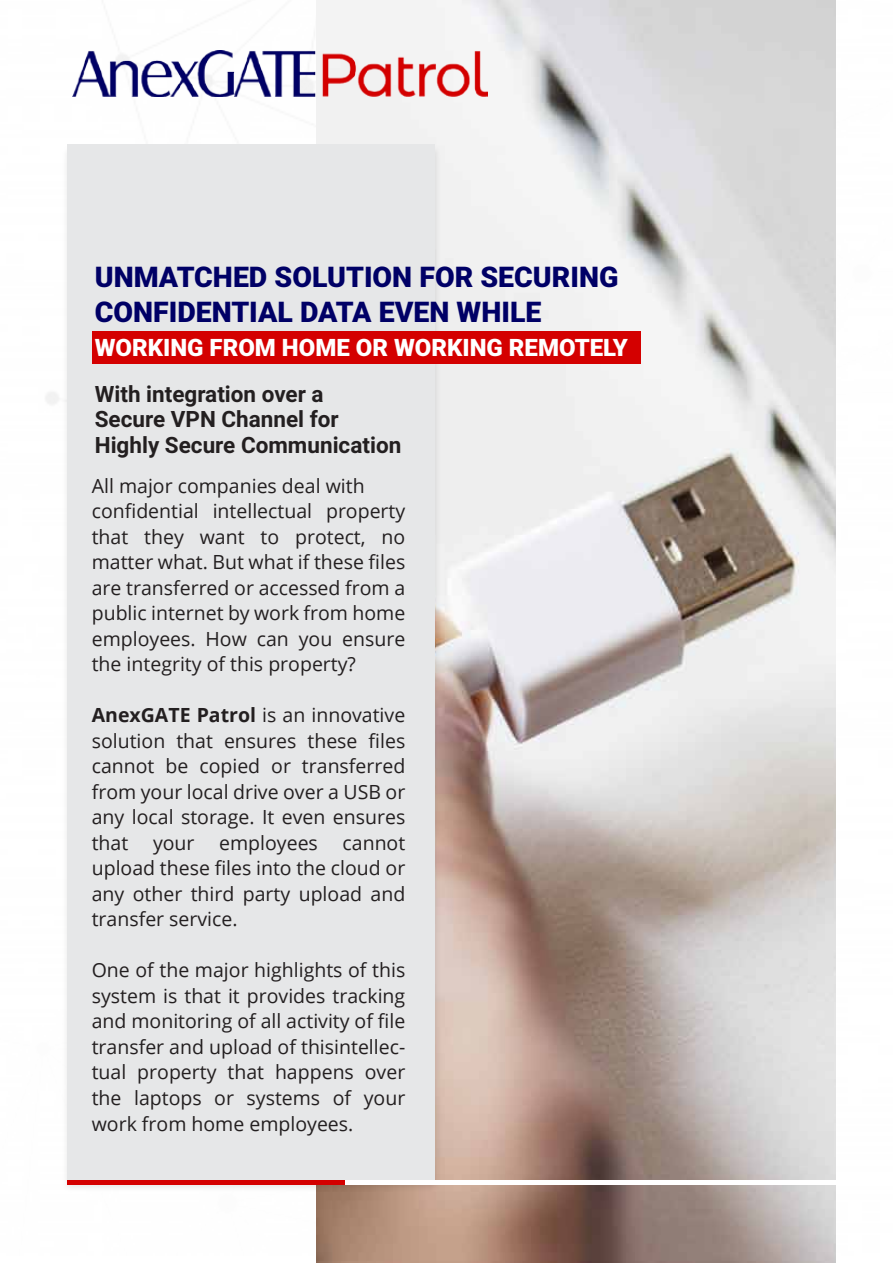
<style>
.page{position:relative;width:893px;height:1263px;background:#fff}
.page>*{position:absolute;margin:0;border:0;box-sizing:border-box;transform-origin:0 0}
.t1{font:900 28.5px/34.5px "Roboto";color:#006}
.t2{font:900 24px "Roboto";color:#fff}
.t3{font:700 22.5px/25.5px "Roboto";color:#231f20}
.t4{font:19.5px/25.5px "Open Sans";color:#231f20;text-align:justify}
.s1{font-weight:700}
</style>
<div class="page">
<img style="left:317px;top:0;width:518px;height:1262px">
<img style="left:64px;top:141px;width:380px;height:1054px">
<div style="left:68px;top:144px;width:367px;height:1036px;background:#e6e7e8"></div>
<div style="left:345px;top:1180px;width:548px;height:5px;background:#fff"></div>
<div style="left:68px;top:1180px;width:277px;height:5px;background:#d40000"></div>
<img style="left:72px;top:51px;width:415px;height:46px">
<div style="left:92px;top:331px;width:548px;height:33px;background:#d40000"></div>
<h1 class="t1" style="left:95px;top:259px;width:525px">UNMATCHED SOLUTION FOR SECURING<br>CONFIDENTIAL DATA EVEN WHILE</h1>
<p class="t2" style="left:95px;top:331px;width:535px">WORKING FROM HOME OR WORKING REMOTELY</p>
<p class="t3" style="left:95px;top:380px;width:308px">With integration over a<br>Secure VPN Channel for<br>Highly Secure Communication</p>
<p class="t4" style="left:92px;top:472px;width:315px;text-align:left">All major companies deal with confidential intellectual property that they want to protect, no matter what. But what if these files are transferred or accessed from a public internet by work from home employees. How can you ensure the integrity of this property?</p>
<p class="t4" style="left:92px;top:702px;width:315px"><span class="s1">AnexGATE Patrol</span> is an innovative solution that ensures these files cannot be copied or transferred from your local drive over a USB or any local storage. It even ensures that</p>
<p class="t4" style="left:153px;top:829px;width:43px">your</p>
<p class="t4" style="left:219px;top:829px;width:100px">employees</p>
<p class="t4" style="left:92px;top:829px;width:315px;text-indent:251px">cannot upload these files into the cloud or any other third party upload and transfer service.</p>
<p class="t4" style="left:92px;top:957px;width:315px">One of the major highlights of this system is that it provides tracking and monitoring of all activity of file transfer and upload of thisintellec&shy;tual property that happens over the laptops or systems of your work from home employees.</p>
</div>
